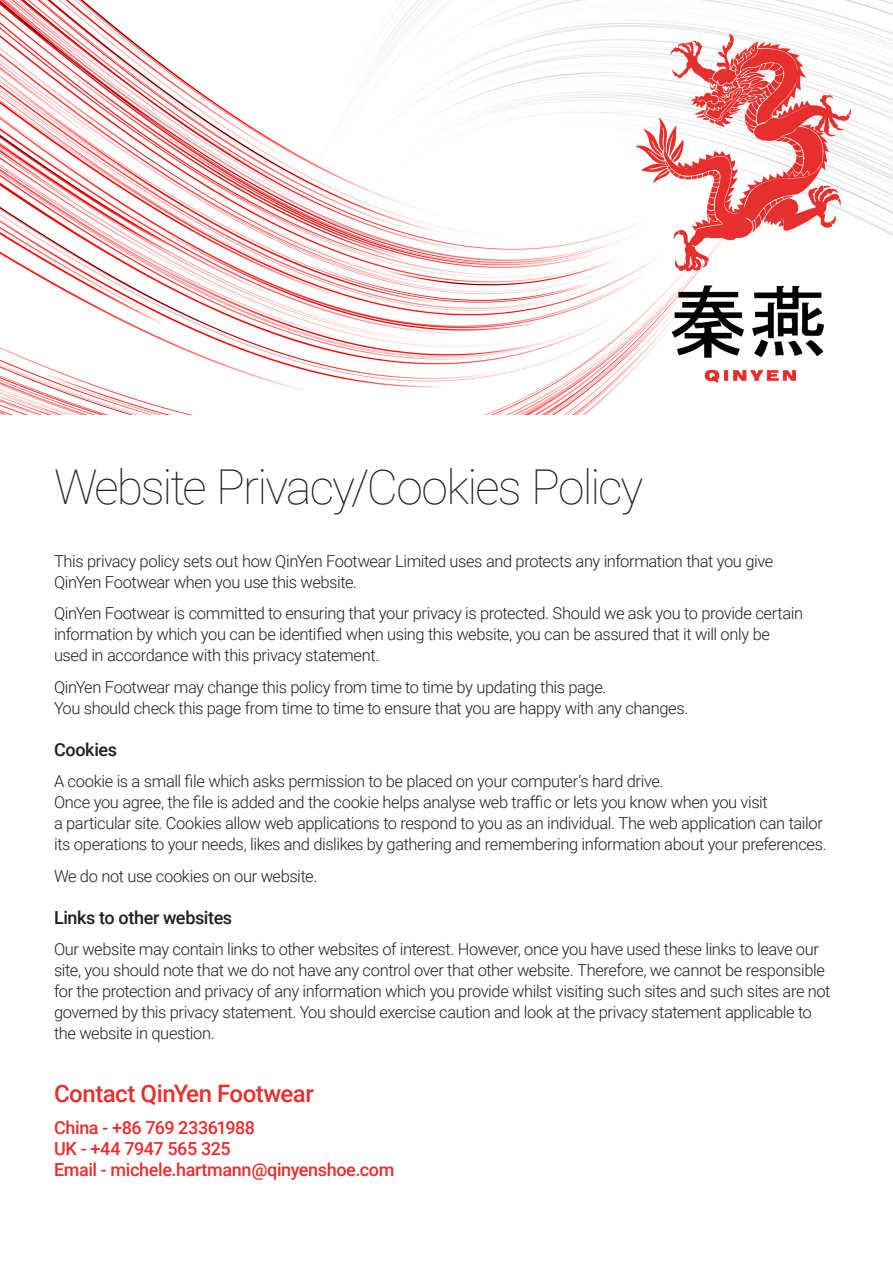
<style>
.page{position:relative;width:893px;height:1263px;background:#fff}
.page>*{position:absolute;margin:0;border:0;box-sizing:border-box;transform-origin:0 0}
.t1{font:100 48px "Roboto";letter-spacing:-.04em;color:#231f20}
.t2{font:500 24px "Roboto";letter-spacing:-.02em;color:#e72f2d}
.t3{font:500 18px/21px "Roboto";letter-spacing:-.02em;color:#e72f2d}
.t4{font:500 18px "Roboto";letter-spacing:-.02em;color:#231f20}
.t5{font:300 16.5px/21px "Roboto";letter-spacing:-.025em;color:#231f20}
</style>
<div class="page">
<img style="left:0;top:0;width:893px;height:414px">
<p class="t1" style="left:54px;top:453px;width:591px">Website Privacy/Cookies Policy</p>
<p class="t5" style="left:54px;top:550px;width:721px">This privacy policy sets out how QinYen Footwear Limited uses and protects any information that you give</p>
<p class="t5" style="left:54px;top:571px;width:305px">QinYen Footwear when you use this website.</p>
<p class="t5" style="left:54px;top:602px;width:751px">QinYen Footwear is committed to ensuring that your privacy is protected. Should we ask you to provide certain information by which you can be identified when using this website, you can be assured that it will only be</p>
<p class="t5" style="left:54px;top:644px;width:327px">used in accordance with this privacy statement.</p>
<p class="t5" style="left:54px;top:676px;width:554px">QinYen Footwear may change this policy from time to time by updating this page.</p>
<p class="t5" style="left:54px;top:697px;width:636px">You should check this page from time to time to ensure that you are happy with any changes.</p>
<p class="t4" style="left:54px;top:737px;width:65px">Cookies</p>
<p class="t5" style="left:54px;top:770px;width:611px">A cookie is a small file which asks permission to be placed on your computer’s hard drive.</p>
<p class="t5" style="left:54px;top:791px;width:715px">Once you agree, the file is added and the cookie helps analyse web traffic or lets you know when you visit</p>
<p class="t5" style="left:54px;top:812px;width:774px">a particular site. Cookies allow web applications to respond to you as an individual. The web application can tailor its operations to your needs, likes and dislikes by gathering and remembering information about your preferences.</p>
<p class="t5" style="left:54px;top:865px;width:265px">We do not use cookies on our website.</p>
<p class="t4" style="left:54px;top:905px;width:180px">Links to other websites</p>
<p class="t5" style="left:54px;top:938px;width:778px">Our website may contain links to other websites of interest. However, once you have used these links to leave our site, you should note that we do not have any control over that other website. Therefore, we cannot be responsible for the protection and privacy of any information which you provide whilst visiting such sites and such sites are not governed by this privacy statement. You should exercise caution and look at the privacy statement applicable to</p>
<p class="t5" style="left:54px;top:1022px;width:162px">the website in question.</p>
<p class="t2" style="left:54px;top:1077px;width:261px">Contact QinYen Footwear</p>
<p class="t3" style="left:54px;top:1116px;width:342px">China - +86 769 23361988<br>UK - +44 7947 565 325<br>Email - michele.hartmann@qinyenshoe.com</p>
</div>
